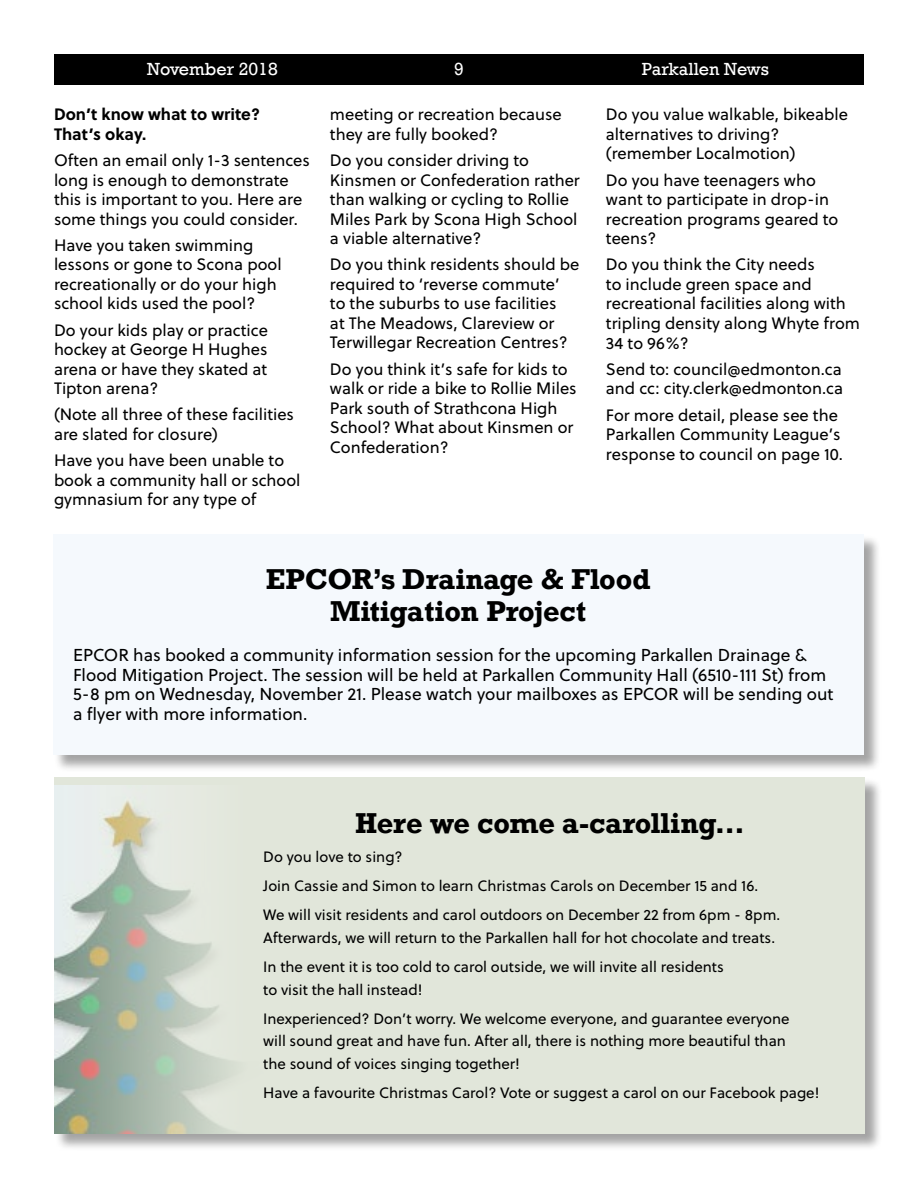
<style>
.page{position:relative;width:918px;height:1188px;background:#fff}
.page>*{position:absolute;margin:0;border:0;box-sizing:border-box;transform-origin:0 0}
.t1{font:700 27px/32.4px "Rockwell";letter-spacing:-.01em;color:#000;text-align:center}
.t2{font:18px "Rockwell";color:#fff}
.t3{font:17.25px/19.5px "Soleil";color:#000}
.t4{font:16.5px/19.5px "Soleil";color:#000}
.t5{font:700 16.5px/19.5px "Soleil";color:#000}
.t6{font:15px/29.2px "Soleil";color:#000}
</style>
<div class="page">
<div style="left:54px;top:54px;width:810px;height:31px;background:#000"></div>
<div style="left:55px;top:778px;width:827px;height:373px;background:#000;opacity:.36"></div>
<div style="left:54px;top:777px;width:810px;height:357px;background:#e1e6da"></div>
<img style="left:54px;top:786px;width:179px;height:348px">
<div style="left:54px;top:535px;width:828px;height:237px;background:#000;opacity:.36"></div>
<div style="left:53px;top:534px;width:811px;height:220px;background:#f5f9fd"></div>
<p class="t2" style="left:147px;top:59px;width:132px">November 2018</p>
<p class="t2" style="left:454px;top:59px;width:11px">9</p>
<p class="t2" style="left:642px;top:59px;width:129px">Parkallen News</p>
<p class="t5" style="left:54px;top:104px;width:208px">Don’t know what to write?<br>That’s okay.</p>
<p class="t4" style="left:54px;top:150px;width:257px">Often an email only 1-3 sentences long is enough to demonstrate this is important to you. Here are some things you could consider.</p>
<p class="t4" style="left:54px;top:235px;width:229px">Have you taken swimming lessons or gone to Scona pool recreationally or do your high school kids used the pool?</p>
<p class="t4" style="left:54px;top:320px;width:215px;text-align:justify">Do your kids play or practice hockey at George H Hughes arena or have they skated at Tipton arena?</p>
<p class="t4" style="left:54px;top:404px;width:242px">(Note all three of these facilities are slated for closure)</p>
<p class="t4" style="left:54px;top:450px;width:248px">Have you have been unable to book a community hall or school gymnasium for any type of</p>
<p class="t4" style="left:330px;top:104px;width:233px">meeting or recreation because they are fully booked?</p>
<p class="t4" style="left:330px;top:150px;width:251px">Do you consider driving to<br>Kinsmen or Confederation rather than walking or cycling to Rollie<br>Miles Park by Scona High School a viable alternative?</p>
<p class="t4" style="left:330px;top:254px;width:251px">Do you think residents should be required to ‘reverse commute’<br>to the suburbs to use facilities<br>at The Meadows, Clareview or<br>Terwillegar Recreation Centres?</p>
<p class="t4" style="left:330px;top:359px;width:248px">Do you think it’s safe for kids to walk or ride a bike to Rollie Miles<br>Park south of Strathcona High<br>School? What about Kinsmen or<br>Confederation?</p>
<p class="t4" style="left:606px;top:105px;width:244px">Do you value walkable, bikeable alternatives to driving? (remember Localmotion)</p>
<p class="t4" style="left:606px;top:170px;width:234px">Do you have teenagers who want to participate in drop-in recreation programs geared to teens?</p>
<p class="t4" style="left:606px;top:255px;width:255px">Do you think the City needs<br>to include green space and recreational facilities along with tripling density along Whyte from<br>34 to 96%?</p>
<p class="t4" style="left:606px;top:359px;width:239px">Send to: council@edmonton.ca and cc: city.clerk@edmonton.ca</p>
<p class="t4" style="left:606px;top:405px;width:239px">For more detail, please see the<br>Parkallen Community League’s response to council on page 10.</p>
<h1 class="t1" style="left:266px;top:562px;width:386px">EPCOR’s Drainage &amp; Flood<br>Mitigation Project</h1>
<p class="t3" style="left:73px;top:645px;width:762px">EPCOR has booked a community information session for the upcoming Parkallen Drainage &amp; Flood Mitigation Project. The session will be held at Parkallen Community Hall (6510-111 St) from 5-8 pm on Wednesday, November 21. Please watch your mailboxes as EPCOR will be sending out a flyer with more information.</p>
<h1 class="t1" style="left:355px;top:806px;width:391px">Here we come a-carolling…</h1>
<p class="t6" style="left:263px;top:842px;width:518px">Do you love to sing?<br>Join Cassie and Simon to learn Christmas Carols on December 15 and 16.<br>We will visit residents and carol outdoors on December 22 from 6pm - 8pm.</p>
<p class="t6" style="left:263px;top:923px;width:513px">Afterwards, we will return to the Parkallen hall for hot chocolate and treats.<br>In the event it is too cold to carol outside, we will invite all residents</p>
<p class="t6" style="left:263px;top:974px;width:528px">to visit the hall instead!<br>Inexperienced? Don’t worry. We welcome everyone, and guarantee everyone</p>
<p class="t6" style="left:263px;top:1030px;width:524px;line-height:22.5px">will sound great and have fun. After all, there is nothing more beautiful than the sound of voices singing together!</p>
<p class="t6" style="left:263px;top:1078px;width:558px">Have a favourite Christmas Carol? Vote or suggest a carol on our Facebook page!</p>
</div>
